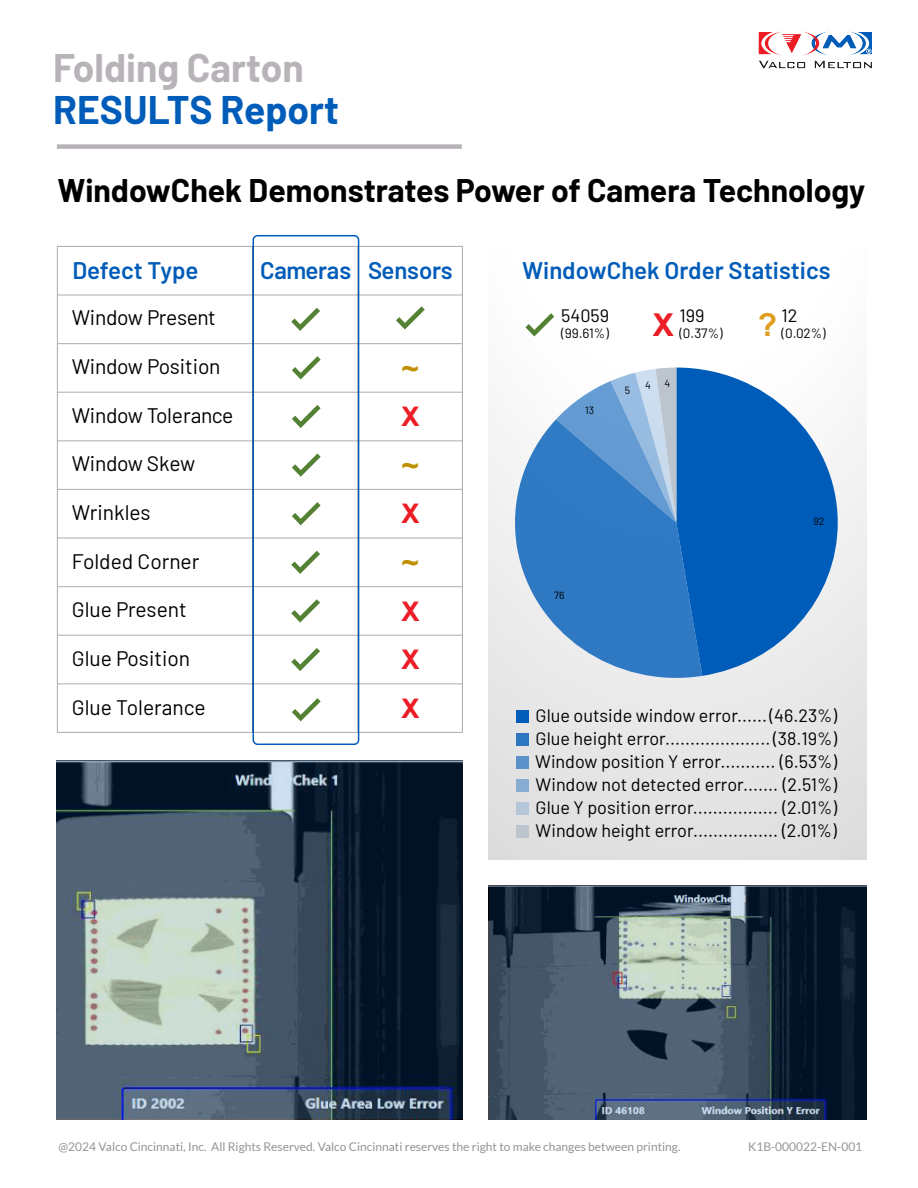
<style>
.page{position:relative;width:918px;height:1188px;background:#fff}
.page>*{position:absolute;margin:0;border:0;box-sizing:border-box;transform-origin:0 0}
.t1{font:700 39px "Barlow";color:#b8b3b8}
.t2{font:700 39px "Barlow";color:#005cb9}
.t3{font:700 31.95px "Barlow";color:#000}
.t4{font:700 30px "Arial";color:#bf9000}
.t5{font:700 27px/48.6px "Arial";color:#ec1d24;text-align:justify}
.t6{font:600 24px "Barlow";color:#005cb9}
.t7{font:21px "Barlow";color:#000}
.t8{font:21px "Barlow";letter-spacing:-.02em;color:#000}
.t9{font:21px "Barlow";letter-spacing:-.025em;color:#000}
.t10{font:18px/23px "Barlow";color:#000;text-align:justify}
.t11{font:13.5px "Barlow";color:#000}
.t12{font:12px "Lato";color:#929497}
.t13{font:10.5px "Barlow";color:#000}
.s1{font-family:"Arial";font-weight:700;font-size:31.5px;color:#ec1d24}
.s2{font-family:"Arial";font-weight:700;font-size:31.5px;color:#df9e21}
</style>
<div class="page">
<div style="left:489px;top:246px;width:377px;height:614px;background:linear-gradient(to bottom,#fff,#dedede)"></div>
<hr style="left:57px;top:294px;width:405px;height:2px;background:#b8b3b8">
<hr style="left:57px;top:343px;width:405px;height:1px;background:#b8b3b8">
<hr style="left:57px;top:392px;width:405px;height:1px;background:#b8b3b8">
<hr style="left:57px;top:440px;width:405px;height:1px;background:#b8b3b8">
<hr style="left:57px;top:489px;width:405px;height:1px;background:#b8b3b8">
<hr style="left:57px;top:537px;width:405px;height:2px;background:#b8b3b8">
<hr style="left:57px;top:586px;width:405px;height:1px;background:#b8b3b8">
<hr style="left:57px;top:635px;width:405px;height:1px;background:#b8b3b8">
<hr style="left:57px;top:683px;width:405px;height:1px;background:#b8b3b8">
<hr style="left:252px;top:246px;width:2px;height:486px;background:#000">
<svg style="left:396px;top:306px;width:29px;height:24px"></svg>
<svg style="left:291px;top:308px;width:29px;height:23px"></svg>
<svg style="left:292px;top:356px;width:29px;height:23px"></svg>
<svg style="left:292px;top:405px;width:29px;height:23px"></svg>
<svg style="left:292px;top:454px;width:29px;height:23px"></svg>
<svg style="left:292px;top:502px;width:29px;height:23px"></svg>
<svg style="left:291px;top:551px;width:29px;height:23px"></svg>
<svg style="left:291px;top:599px;width:29px;height:24px"></svg>
<svg style="left:291px;top:648px;width:29px;height:23px"></svg>
<svg style="left:292px;top:698px;width:29px;height:23px"></svg>
<div style="left:253px;top:235px;width:106px;height:510px;border:2px solid #005cb9;border-radius:4px"></div>
<div style="left:517px;top:710px;width:12px;height:12px;background:#005cb9"></div>
<div style="left:517px;top:733px;width:12px;height:12px;background:#2d77c1"></div>
<div style="left:517px;top:756px;width:12px;height:12px;background:#5a92c9"></div>
<div style="left:517px;top:779px;width:12px;height:12px;background:#87acd1"></div>
<div style="left:517px;top:802px;width:12px;height:12px;background:#b4c6d8"></div>
<div style="left:517px;top:825px;width:12px;height:12px;background:#bcc5cd"></div>
<svg style="left:676px;top:368px;width:162px;height:308px;background:#3a80c6"></svg>
<svg style="left:515px;top:419px;width:187px;height:259px;background:#4d8bca"></svg>
<svg style="left:556px;top:368px;width:120px;height:155px;background:#77a6d5"></svg>
<svg style="left:525px;top:313px;width:29px;height:23px"></svg>
<svg style="left:57px;top:761px;width:406px;height:358px;background:#465865"></svg>
<svg style="left:489px;top:886px;width:377px;height:233px;background:#3f5160"></svg>
<img style="left:758px;top:31px;width:114px;height:38px">
<div style="left:57px;top:144px;width:405px;height:5px;background:#b8b3b8"></div>
<h1 class="t1" style="left:53px;top:39px;width:252px">Folding Carton</h1>
<h1 class="t2" style="left:53px;top:81px;width:287px">RESULTS Report</h1>
<h2 class="t3" style="left:57px;top:167px;width:809px">WindowChek Demonstrates Power of Camera Technology</h2>
<h3 class="t6" style="left:72px;top:253px;width:128px">Defect Type</h3>
<h3 class="t6" style="left:260px;top:253px;width:194px">Cameras Sensors</h3>
<p class="t9" style="left:72px;top:302px;width:145px">Window Present</p>
<p class="t7" style="left:72px;top:351px;width:150px">Window Position</p>
<p class="t8" style="left:72px;top:400px;width:163px">Window Tolerance</p>
<p class="t8" style="left:72px;top:449px;width:125px">Window Skew</p>
<p class="t7" style="left:72px;top:497px;width:80px">Wrinkles</p>
<p class="t7" style="left:72px;top:546px;width:129px">Folded Corner</p>
<p class="t7" style="left:72px;top:595px;width:116px">Glue Present</p>
<p class="t7" style="left:72px;top:643px;width:120px">Glue Position</p>
<p class="t7" style="left:72px;top:692px;width:135px">Glue Tolerance</p>
<h3 class="t4" style="left:402px;top:348px;width:19px">~</h3>
<h3 class="t5" style="left:401px;top:393px;width:20px">X</h3>
<h3 class="t4" style="left:402px;top:446px;width:19px">~</h3>
<h3 class="t5" style="left:401px;top:491px;width:20px">X</h3>
<h3 class="t4" style="left:402px;top:543px;width:19px">~</h3>
<h3 class="t5" style="left:401px;top:588px;width:20px">X X X</h3>
<h3 class="t6" style="left:522px;top:253px;width:310px">WindowChek Order Statistics</h3>
<p class="t10" style="left:561px;top:303px;width:49px">54059</p>
<p class="t11" style="left:561px;top:324px;width:49px">(99.61%)</p>
<p class="t13" style="left:585px;top:402px;width:11px">13</p>
<p class="t13" style="left:625px;top:383px;width:7px">5</p>
<p class="t10" style="left:653px;top:303px;width:53px"><span class="s1">X</span> 199</p>
<p class="t11" style="left:679px;top:324px;width:45px">(0.37%)</p>
<p class="t13" style="left:645px;top:377px;width:7px">4</p>
<p class="t13" style="left:664px;top:375px;width:7px">4</p>
<p class="t10" style="left:758px;top:303px;width:41px"><span class="s2">?</span>12</p>
<p class="t11" style="left:782px;top:324px;width:46px">(0.02%)</p>
<p class="t13" style="left:554px;top:587px;width:12px">76</p>
<p class="t13" style="left:813px;top:513px;width:13px">92</p>
<p class="t10" style="left:535px;top:703px;width:304px">Glue outside window error......(46.23%)<br>Glue height error..................... (38.19%)<br>Window position Y error........... (6.53%)<br>Window not detected error....... (2.51%)<br>Glue Y position error................. (2.01%)<br>Window height error................. (2.01%)</p>
<p class="t12" style="left:58px;top:1140px;width:624px">@2024 Valco Cincinnati, Inc. All Rights Reserved. Valco Cincinnati reserves the right to make changes between printing.</p>
<p class="t12" style="left:748px;top:1140px;width:116px">K1B-000022-EN-001</p>
</div>
